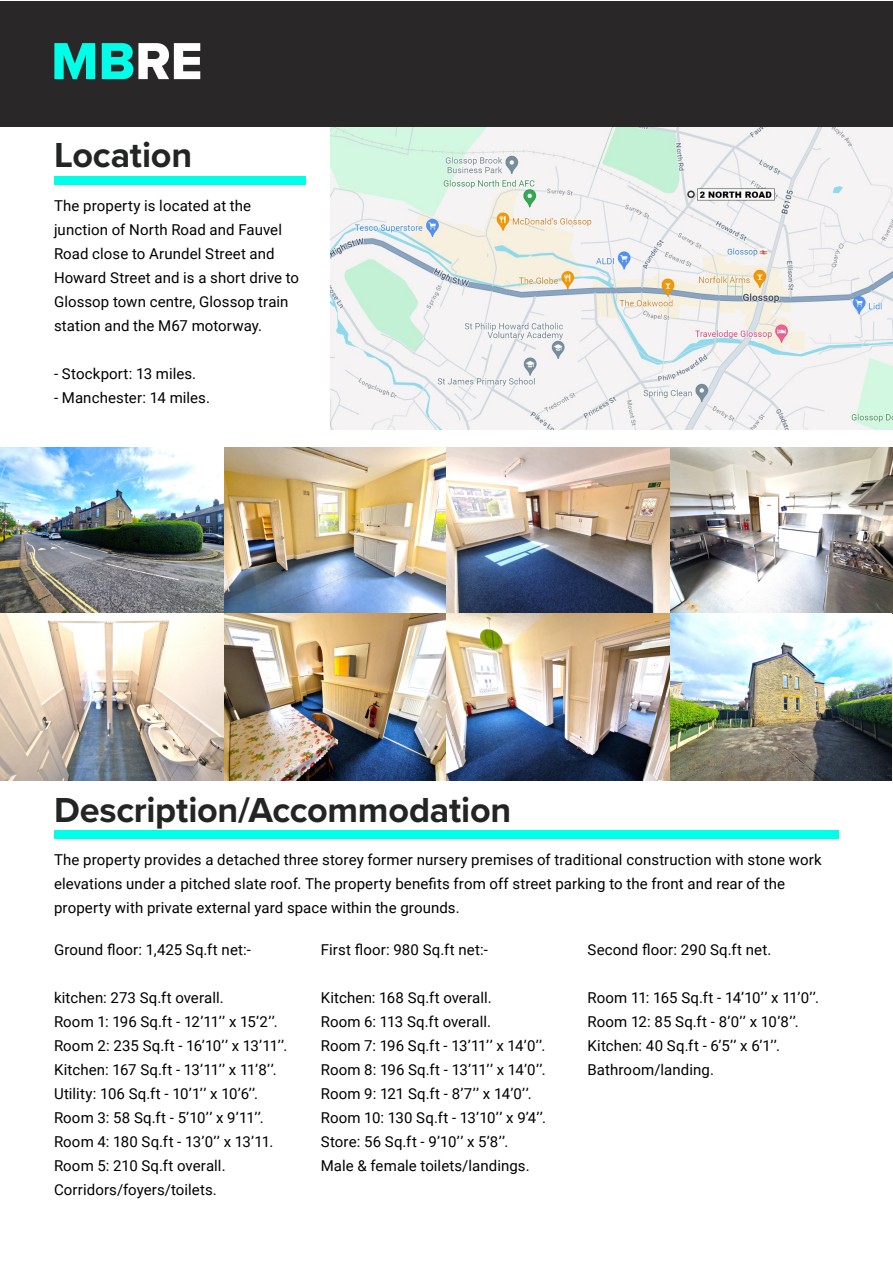
<style>
.page{position:relative;width:893px;height:1263px;background:#fff}
.page>*{position:absolute;margin:0;border:0;box-sizing:border-box;transform-origin:0 0}
.t1{font:54px "Proxima Nova Extrabld";color:#00ffe9}
.Header_2{font:700 36px "Proxima Nova";letter-spacing:-.005em;color:#232424}
.Body_Copy{font:15px/24px "Roboto";letter-spacing:.005em;color:#000}
.s1{color:#fff}
</style>
<div class="page">
<img style="left:331px;top:126px;width:562px;height:304px">
<div style="left:0;top:1px;width:893px;height:125px;background:#292727"></div>
<div style="left:54px;top:831px;width:785px;height:8px;background:#00ffe9"></div>
<div style="left:54px;top:176px;width:251px;height:9px;background:#00ffe9"></div>
<img style="left:0;top:447px;width:893px;height:333px">
<p class="t1" style="left:51px;top:21px;width:153px">MB<span class="s1">RE</span></p>
<p class="Header_2" style="left:54px;top:128px;width:140px">Location</p>
<p class="Body_Copy" style="left:54px;top:193px;width:199px">The property is located at the</p>
<p class="Body_Copy" style="left:54px;top:217px;width:247px">junction of North Road and Fauvel Road close to Arundel Street and Howard Street and is a short drive to Glossop town centre, Glossop train station and the M67 motorway.</p>
<p class="Body_Copy" style="left:54px;top:361px;width:144px">- Stockport: 13 miles.</p>
<p class="Body_Copy" style="left:54px;top:385px;width:158px">- Manchester: 14 miles.</p>
<p class="Header_2" style="left:54px;top:783px;width:459px">Description/Accommodation</p>
<p class="Body_Copy" style="left:54px;top:847px;width:769px">The property provides a detached three storey former nursery premises of traditional construction with stone work elevations under a pitched slate roof. The property benefits from off street parking to the front and rear of the</p>
<p class="Body_Copy" style="left:54px;top:895px;width:407px">property with private external yard space within the grounds.</p>
<p class="Body_Copy" style="left:54px;top:937px;width:199px">Ground floor: 1,425 Sq.ft net:-</p>
<p class="Body_Copy" style="left:54px;top:985px;width:171px">kitchen: 273 Sq.ft overall.</p>
<p class="Body_Copy" style="left:54px;top:1009px;width:225px">Room 1: 196 Sq.ft - 12’11’’ x 15’2’’.</p>
<p class="Body_Copy" style="left:54px;top:1033px;width:235px">Room 2: 235 Sq.ft - 16’10’’ x 13’11’’.</p>
<p class="Body_Copy" style="left:54px;top:1057px;width:224px">Kitchen: 167 Sq.ft - 13’11’’ x 11’8’’.</p>
<p class="Body_Copy" style="left:54px;top:1081px;width:206px">Utility: 106 Sq.ft - 10’1’’ x 10’6’’.</p>
<p class="Body_Copy" style="left:54px;top:1105px;width:211px">Room 3: 58 Sq.ft - 5’10’’ x 9’11’’.</p>
<p class="Body_Copy" style="left:54px;top:1129px;width:221px">Room 4: 180 Sq.ft - 13’0’’ x 13’11.</p>
<p class="Body_Copy" style="left:54px;top:1153px;width:173px">Room 5: 210 Sq.ft overall.</p>
<p class="Body_Copy" style="left:54px;top:1177px;width:164px">Corridors/foyers/toilets.</p>
<p class="Body_Copy" style="left:321px;top:937px;width:169px">First floor: 980 Sq.ft net:-</p>
<p class="Body_Copy" style="left:321px;top:985px;width:173px">Kitchen: 168 Sq.ft overall.</p>
<p class="Body_Copy" style="left:321px;top:1009px;width:172px">Room 6: 113 Sq.ft overall.</p>
<p class="Body_Copy" style="left:321px;top:1033px;width:226px">Room 7: 196 Sq.ft - 13’11’’ x 14’0’’.</p>
<p class="Body_Copy" style="left:321px;top:1057px;width:226px">Room 8: 196 Sq.ft - 13’11’’ x 14’0’’.</p>
<p class="Body_Copy" style="left:321px;top:1081px;width:213px">Room 9: 121 Sq.ft - 8’7’’ x 14’0’’.</p>
<p class="Body_Copy" style="left:321px;top:1105px;width:227px">Room 10: 130 Sq.ft - 13’10’’ x 9’4’’.</p>
<p class="Body_Copy" style="left:321px;top:1129px;width:189px">Store: 56 Sq.ft - 9’10’’ x 5’8’’.</p>
<p class="Body_Copy" style="left:321px;top:1153px;width:210px">Male &amp; female toilets/landings.</p>
<p class="Body_Copy" style="left:587px;top:937px;width:185px">Second floor: 290 Sq.ft net.</p>
<p class="Body_Copy" style="left:587px;top:985px;width:233px">Room 11: 165 Sq.ft - 14’10’’ x 11’0’’.</p>
<p class="Body_Copy" style="left:587px;top:1009px;width:213px">Room 12: 85 Sq.ft - 8’0’’ x 10’8’’.</p>
<p class="Body_Copy" style="left:587px;top:1033px;width:194px">Kitchen: 40 Sq.ft - 6’5’’ x 6’1’’.</p>
<p class="Body_Copy" style="left:587px;top:1057px;width:128px">Bathroom/landing.</p>
</div>
